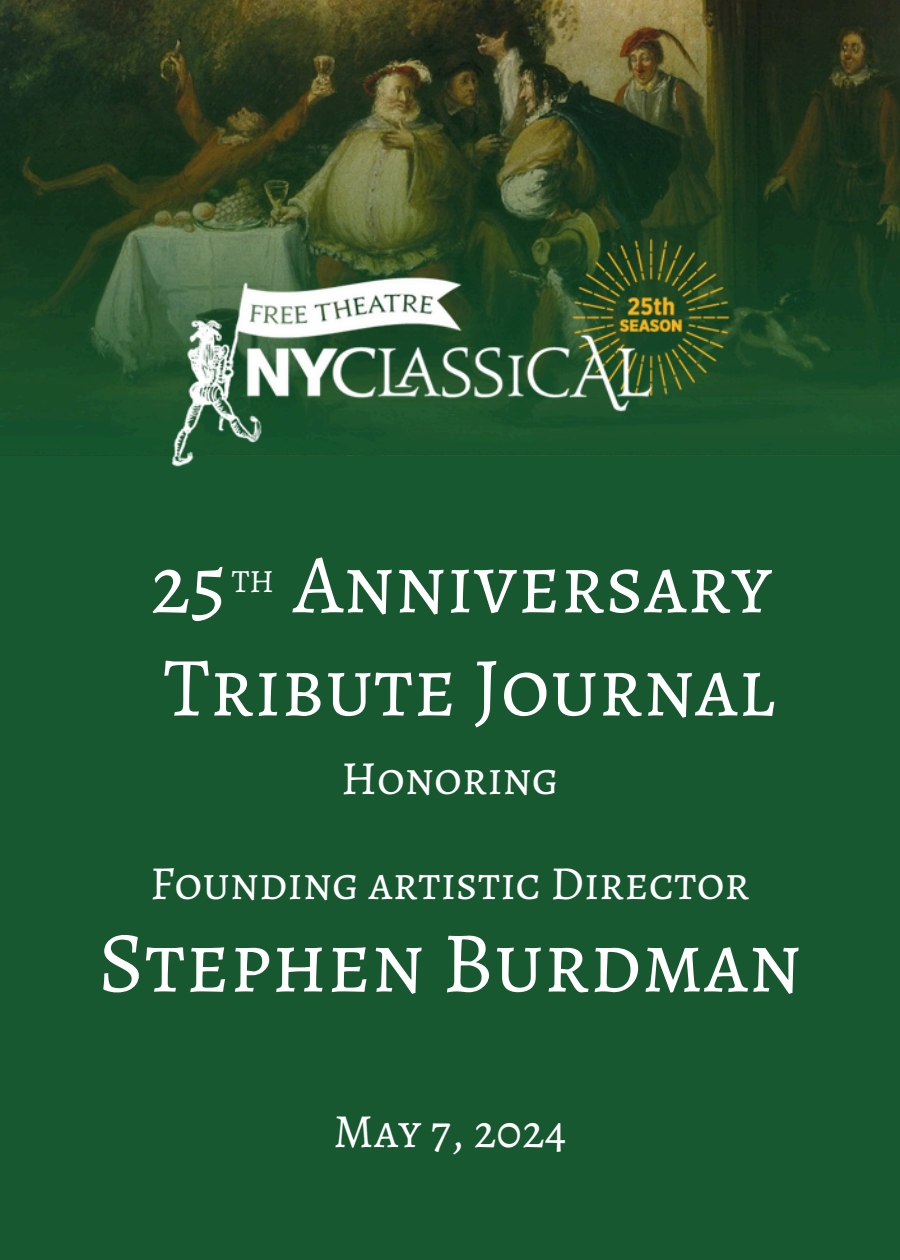
<style>
.page{position:relative;width:900px;height:1260px;background:#185830}
.page>*{position:absolute;margin:0;border:0;box-sizing:border-box;transform-origin:0 0}
.t1{font:87px "Alegreya SC";color:#fff}
.t2{font:84.5px/103px "Alegreya SC";color:#fff}
.t3{font:47.75px "Alegreya SC";color:#fff}
.t4{font:32.5px "Alegreya SC";color:#fff}
</style>
<div class="page">
<img style="left:0;top:0;width:900px;height:455px">
<img style="left:145px;top:227px;width:611px;height:240px">
<h2 class="t2" style="left:150px;top:532px;width:626px">25 Anniversary<br>Tribute Journal</h2>
<h1 class="t4" style="left:232px;top:558px;width:44px">TH</h1>
<h1 class="t3" style="left:341px;top:745px;width:219px">Honoring</h1>
<p class="t3" style="left:150px;top:850px;width:601px">Founding artistic Director</p>
<h2 class="t1" style="left:98px;top:903px;width:705px">Stephen Burdman</h2>
<h2 class="t3" style="left:334px;top:1098px;width:234px">May 7, 2024</h2>
</div>
